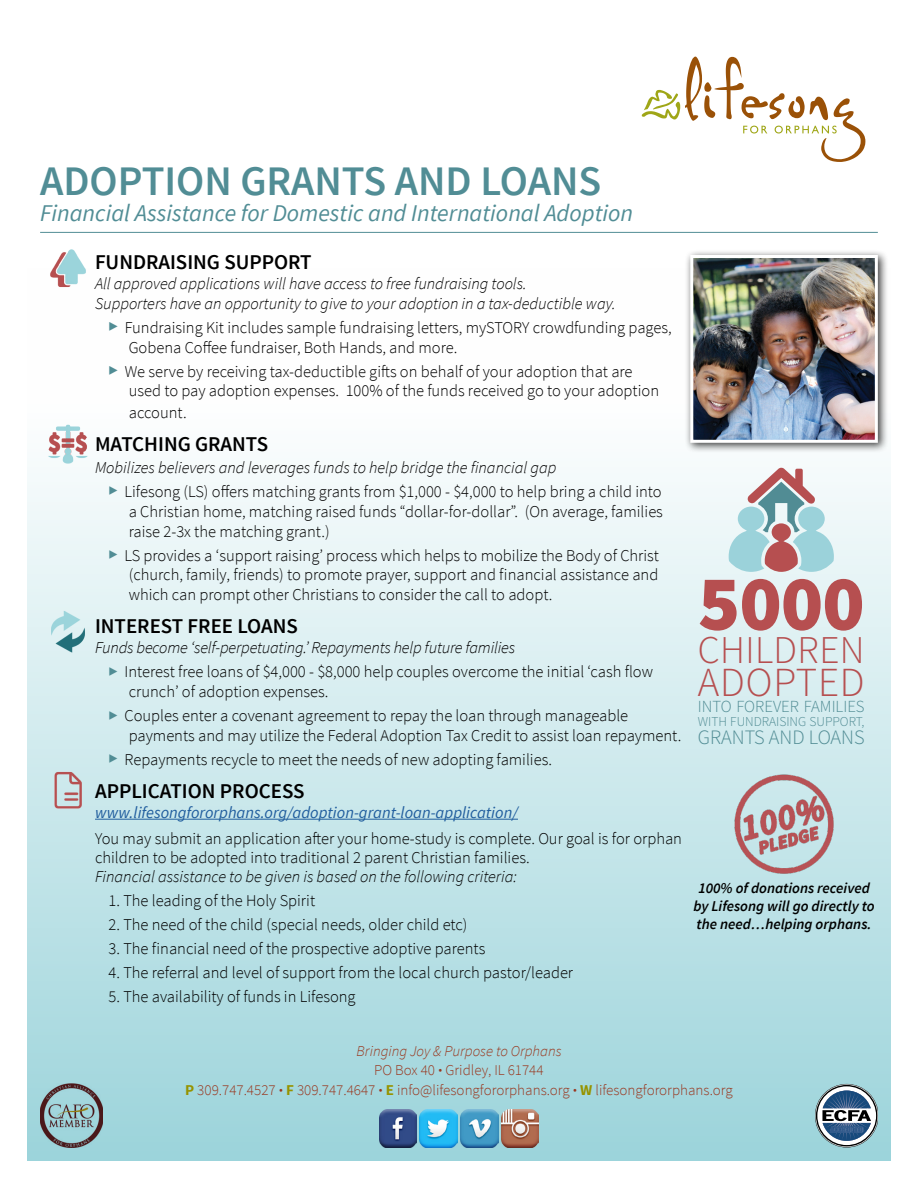
<style>
.page{position:relative;width:918px;height:1188px;background:#fff}
.page>*{position:absolute;margin:0;border:0;box-sizing:border-box;transform-origin:0 0}
.t1{font:900 78.6px "Source Sans Pro";color:#b64f50}
.t2{font:600 42px "Source Sans Pro";color:#518d95}
.t3{font:300 41.25px "Source Sans Pro";letter-spacing:.02em;color:#b64f50}
.t4{font:300 39.3px "Source Sans Pro";letter-spacing:.01em;color:#b64f50}
.t5{font:italic 24px "Source Sans Pro";color:#518d95}
.t6{font:600 21px "Source Sans Pro";color:#000}
.t7{font:300 20.4px "Source Sans Pro";color:#518c94}
.t8{font:300 16.95px "Source Sans Pro";color:#518c94}
.t9{font:300 16.5px/19.8px "Source Sans Pro";color:#000}
.t10{font:italic 300 16.5px/19.8px "Source Sans Pro";color:#000}
.t11{font:italic 16.5px "Source Sans Pro";color:#215e9e}
.t12{font:300 15px/19.5px "Source Sans Pro";color:#9a3820;text-align:center}
.t13{font:italic 600 15px/18px "Source Sans Pro";color:#000;text-align:center}
.t14{font:300 13.65px "Source Sans Pro";color:#518c94}
.s1{font-weight:400;color:#518d95}
.s2{font-style:italic}
.s3{color:#518d95}
.s4{font-weight:700}
.s5{font-weight:700;color:#969300}
</style>
<div class="page">
<div style="left:27px;top:268px;width:864px;height:893px;background:linear-gradient(to bottom,#fff,#9dd4db)"></div>
<hr style="left:40px;top:232px;width:838px;height:1px;background:#518d95">
<hr style="left:95px;top:819px;width:423px;height:1px;background:#215e9e">
<img style="left:44px;top:421px;width:47px;height:47px">
<img style="left:43px;top:608px;width:50px;height:47px">
<img style="left:43px;top:249px;width:50px;height:44px">
<img style="left:43px;top:765px;width:50px;height:50px">
<div style="left:684px;top:249px;width:205px;height:205px;background:#000;opacity:.75"></div>
<img style="left:694px;top:259px;width:180px;height:180px">
<div style="left:690px;top:255px;width:188px;height:188px;border:3px solid #fff"></div>
<svg style="left:642px;top:57px;width:223px;height:105px"></svg>
<svg style="left:729px;top:467px;width:105px;height:105px"></svg>
<img style="left:379px;top:1110px;width:38px;height:37px">
<img style="left:420px;top:1110px;width:37px;height:37px">
<img style="left:461px;top:1110px;width:37px;height:37px">
<img style="left:501px;top:1110px;width:38px;height:37px">
<svg style="left:816px;top:1084px;width:62px;height:63px"></svg>
<img style="left:40px;top:1084px;width:62px;height:64px">
<img style="left:732px;top:772px;width:104px;height:104px">
<h2 class="t2" style="left:40px;top:155px;width:563px">ADOPTION GRANTS AND LOANS</h2>
<h3 class="t5" style="left:40px;top:199px;width:594px">Financial Assistance for Domestic and International Adoption</h3>
<p class="t6" style="left:95px;top:249px;width:218px">FUNDRAISING SUPPORT</p>
<p class="t10" style="left:95px;top:274px;width:522px">All approved applications will have access to free fundraising tools.<br>Supporters have an opportunity to give to your adoption in a tax-deductible way.</p>
<p class="t9" style="left:129px;top:318px;width:544px;text-indent:-20px"><span class="s1">▶</span> Fundraising Kit includes sample fundraising letters, mySTORY crowdfunding pages,<br>Gobena Coffee fundraiser, Both Hands, and more.</p>
<p class="t9" style="left:129px;top:361px;width:532px;text-indent:-20px"><span class="s1">▶</span> We serve by receiving tax-deductible gifts on behalf of your adoption that are used to pay adoption expenses. 100% of the funds received go to your adoption</p>
<p class="t9" style="left:129px;top:403px;width:59px">account.</p>
<p class="t6" style="left:95px;top:431px;width:175px">MATCHING GRANTS</p>
<p class="t9" style="left:109px;top:456px;width:555px;line-height:24px;text-indent:-13px"><span class="s2">Mobilizes believers and leverages funds to help bridge the financial gap<br></span><span class="s3">▶</span> Lifesong (LS) offers matching grants from $1,000 - $4,000 to help bring a child into</p>
<p class="t9" style="left:129px;top:501px;width:536px">a Christian home, matching raised funds “dollar-for-dollar”. (On average, families raise 2-3x the matching grant.)</p>
<p class="t9" style="left:129px;top:545px;width:532px;text-align:justify;text-indent:-20px"><span class="s3">▶</span> LS provides a ‘support raising’ process which helps to mobilize the Body of Christ (church, family, friends) to promote prayer, support and financial assistance and which can prompt other Christians to consider the call to adopt.</p>
<p class="t6" style="left:95px;top:613px;width:204px">INTEREST FREE LOANS</p>
<p class="t9" style="left:109px;top:636px;width:546px;line-height:24px;text-indent:-13px"><span class="s2">Funds become ‘self-perpetuating.’ Repayments help future families<br></span><span class="s3">▶</span> Interest free loans of $4,000 - $8,000 help couples overcome the initial ‘cash flow</p>
<p class="t9" style="left:109px;top:680px;width:521px;line-height:24px;text-indent:20px">crunch’ of adoption expenses.<br><span class="s3">▶</span> Couples enter a covenant agreement to repay the loan through manageable</p>
<p class="t9" style="left:109px;top:723px;width:574px;line-height:24px;text-indent:20px">payments and may utilize the Federal Adoption Tax Credit to assist loan repayment. <span class="s3">▶</span> Repayments recycle to meet the needs of new adopting families.</p>
<p class="t6" style="left:95px;top:778px;width:211px">APPLICATION PROCESS</p>
<p class="t11" style="left:95px;top:802px;width:424px">www.lifesongfororphans.org/adoption-grant-loan-application/</p>
<p class="t9" style="left:95px;top:830px;width:589px;line-height:18.1px">You may submit an application after your home-study is complete. Our goal is for orphan children to be adopted into traditional 2 parent Christian families.</p>
<p class="t10" style="left:95px;top:867px;width:423px">Financial assistance to be given is based on the following criteria:</p>
<p class="t9" style="left:109px;top:891px;width:208px">1. The leading of the Holy Spirit</p>
<p class="t9" style="left:109px;top:915px;width:361px">2. The need of the child (special needs, older child etc)</p>
<p class="t9" style="left:109px;top:939px;width:378px">3. The financial need of the prospective adoptive parents</p>
<p class="t9" style="left:109px;top:963px;width:466px">4. The referral and level of support from the local church pastor/leader</p>
<p class="t9" style="left:109px;top:987px;width:249px">5. The availability of funds in Lifesong</p>
<p class="t12" style="left:185px;top:1041px;width:549px"><span class="s2">Bringing Joy &amp; Purpose to Orphans<br></span>PO Box 40 <span class="s4">·</span> Gridley, IL 61744<br><span class="s5">P</span> 309.747.4527 <span class="s4">·</span> <span class="s5">F</span> 309.747.4647 <span class="s4">·</span> <span class="s5">E</span> info@lifesongfororphans.org <span class="s4">·</span> <span class="s5">W</span> lifesongfororphans.org</p>
<h1 class="t1" style="left:698px;top:552px;width:168px">5000</h1>
<h3 class="t4" style="left:698px;top:626px;width:168px">CHILDREN</h3>
<h3 class="t3" style="left:698px;top:657px;width:168px">ADOPTED</h3>
<p class="t8" style="left:698px;top:696px;width:168px">INTO FOREVER FAMILIES</p>
<p class="t14" style="left:698px;top:713px;width:168px">WITH FUNDRAISING SUPPORT,</p>
<p class="t7" style="left:698px;top:725px;width:168px">GRANTS AND LOANS</p>
<p class="t13" style="left:693px;top:879px;width:183px">100% of donations received by Lifesong will go directly to the need…helping orphans.</p>
</div>
